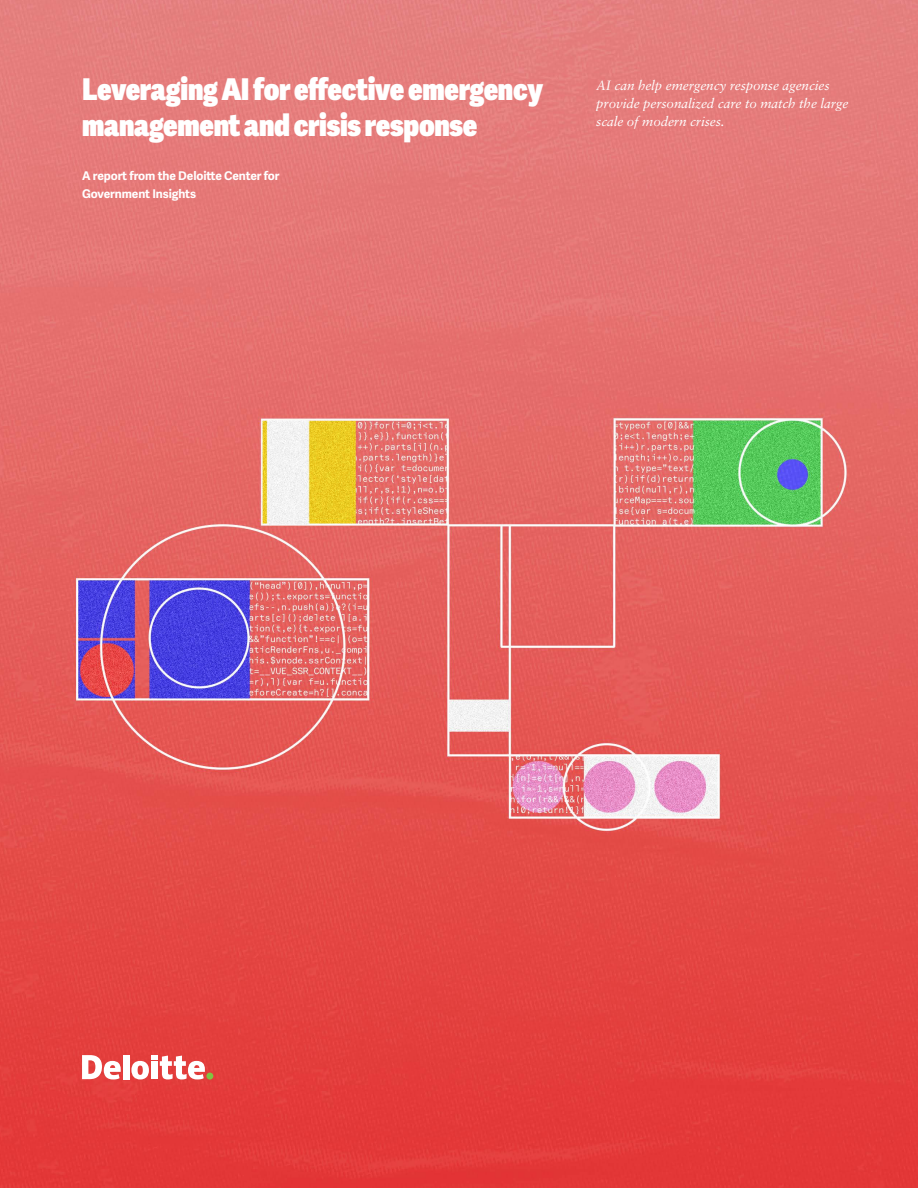
<style>
.page{position:relative;width:918px;height:1188px;background:#fff}
.page>*{position:absolute;margin:0;border:0;box-sizing:border-box;transform-origin:0 0}
.t1{font:800 30px/36px "Adelle Sans Cnd";letter-spacing:-.01em;color:#fff}
.t2{font:italic 13.5px/18px "Sabon LT Pro";letter-spacing:-.01em;color:#fff}
.t3{font:700 12px/18px "Adelle Sans";letter-spacing:-.01em;color:#fff}
</style>
<div class="page">
<img style="left:0;top:0;width:918px;height:1188px">
<div style="left:206px;top:1073px;width:7px;height:7px;background:#80c342;border-radius:50%"></div>
<div style="left:123px;top:1055px;width:6px;height:24px;background:#fff"></div>
<svg style="left:131px;top:1055px;width:74px;height:24px"></svg>
<svg style="left:82px;top:1055px;width:39px;height:24px"></svg>
<h1 class="t1" style="left:82px;top:72px;width:462px">Leveraging AI for effective emergency management and crisis response</h1>
<p class="t2" style="left:596px;top:75px;width:254px">AI can help emergency response agencies provide personalized care to match the large scale of modern crises.</p>
<p class="t3" style="left:82px;top:167px;width:199px">A report from the Deloitte Center for<br>Government Insights</p>
</div>
